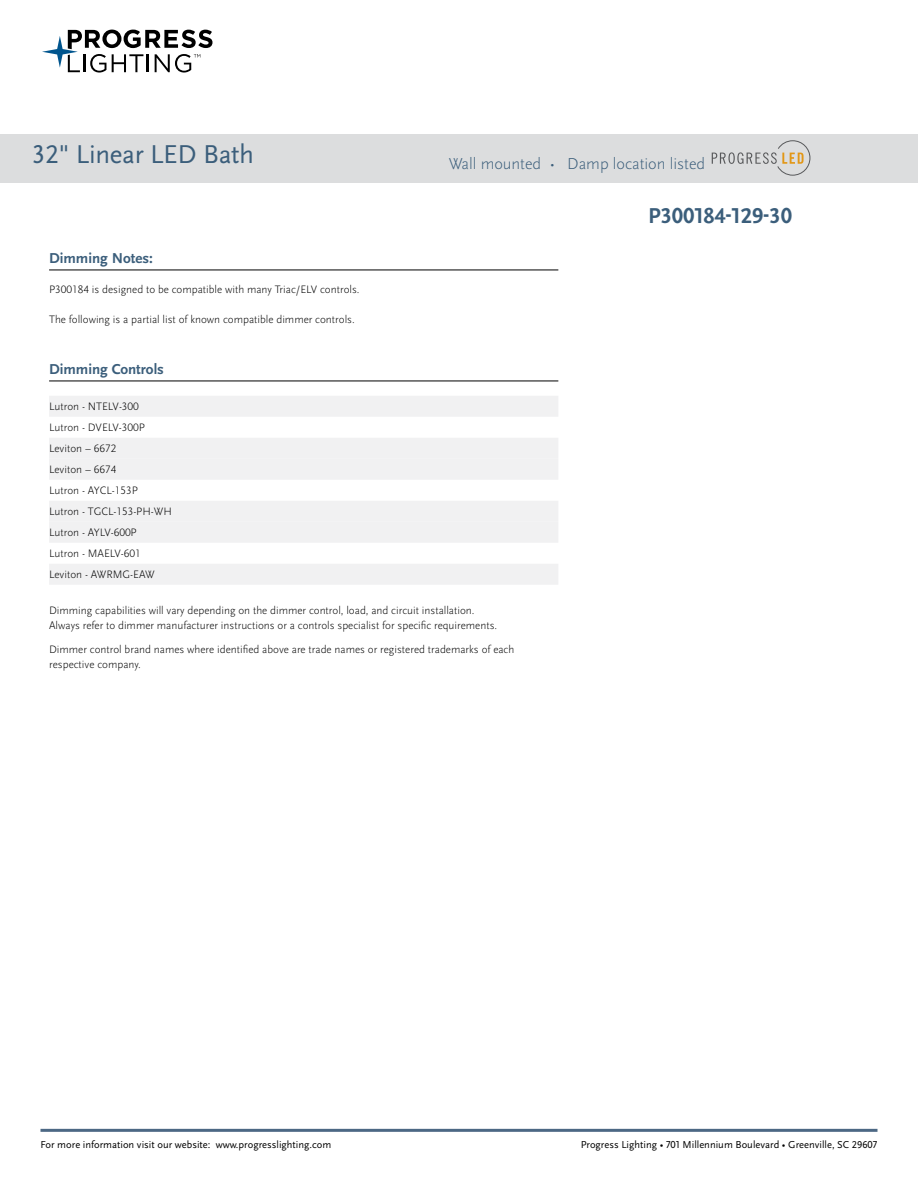
<style>
.page{position:relative;width:918px;height:1188px;background:#fff}
.page>*{position:absolute;margin:0;border:0;box-sizing:border-box;transform-origin:0 0}
.t1{font:27px "Scala Sans Pro";letter-spacing:-.01em;color:#3b5e7b}
.t2{font:700 22.5px "Scala Sans Pro";color:#3b5e7b}
.t3{font:300 16.5px "Scala Sans Pro";color:#3b5e7b}
.t4{font:700 15px "Scala Sans Pro";color:#3b5e7b}
.t5{font:300 11.25px/21px "Scala Sans Pro";color:#000}
.t6{font:10.5px "Scala Sans Pro";color:#000}
</style>
<div class="page">
<svg style="left:42px;top:30px;width:170px;height:43px"></svg>
<hr style="left:40px;top:1129px;width:838px;height:3px;background:#4c6884">
<div style="left:0;top:134px;width:918px;height:49px;background:#dcddde"></div>
<svg style="left:712px;top:141px;width:98px;height:34px"></svg>
<hr style="left:49px;top:270px;width:509px;height:1px;background:#000">
<hr style="left:49px;top:381px;width:509px;height:1px;background:#000">
<div style="left:49px;top:396px;width:509px;height:21px;background:#f1f1f2"></div>
<div style="left:49px;top:438px;width:509px;height:21px;background:#f1f1f2"></div>
<div style="left:49px;top:459px;width:509px;height:21px;background:#f1f1f2"></div>
<div style="left:49px;top:501px;width:509px;height:21px;background:#f1f1f2"></div>
<div style="left:49px;top:522px;width:509px;height:21px;background:#f1f1f2"></div>
<div style="left:49px;top:564px;width:509px;height:21px;background:#f1f1f2"></div>
<h1 class="t1" style="left:32px;top:139px;width:223px">32" Linear LED Bath</h1>
<h3 class="t3" style="left:449px;top:154px;width:258px">Wall mounted • Damp location listed</h3>
<h2 class="t2" style="left:648px;top:202px;width:145px">P300184-129-30</h2>
<h3 class="t4" style="left:49px;top:249px;width:105px">Dimming Notes:</h3>
<p class="t5" style="left:49px;top:279px;width:312px">P300184 is designed to be compatible with many Triac/ELV controls.</p>
<p class="t5" style="left:49px;top:309px;width:307px">The following is a partial list of known compatible dimmer controls.</p>
<h3 class="t4" style="left:49px;top:360px;width:116px">Dimming Controls</h3>
<p class="t5" style="left:49px;top:396px;width:124px">Lutron - NTELV-300<br>Lutron - DVELV-300P<br>Leviton – 6672<br>Leviton – 6674<br>Lutron - AYCL-153P<br>Lutron - TGCL-153-PH-WH<br>Lutron - AYLV-600P<br>Lutron - MAELV-601<br>Leviton - AWRMG-EAW</p>
<p class="t5" style="left:49px;top:603px;width:450px;line-height:15px">Dimming capabilities will vary depending on the dimmer control, load, and circuit installation.<br>Always refer to dimmer manufacturer instructions or a controls specialist for specific requirements.</p>
<p class="t5" style="left:49px;top:642px;width:467px;line-height:15px">Dimmer control brand names where identified above are trade names or registered trademarks of each respective company.</p>
<p class="t6" style="left:40px;top:1139px;width:292px">For more information visit our website: www.progresslighting.com</p>
<p class="t6" style="left:581px;top:1138px;width:298px">Progress Lighting • 701 Millennium Boulevard • Greenville, SC 29607</p>
</div>
